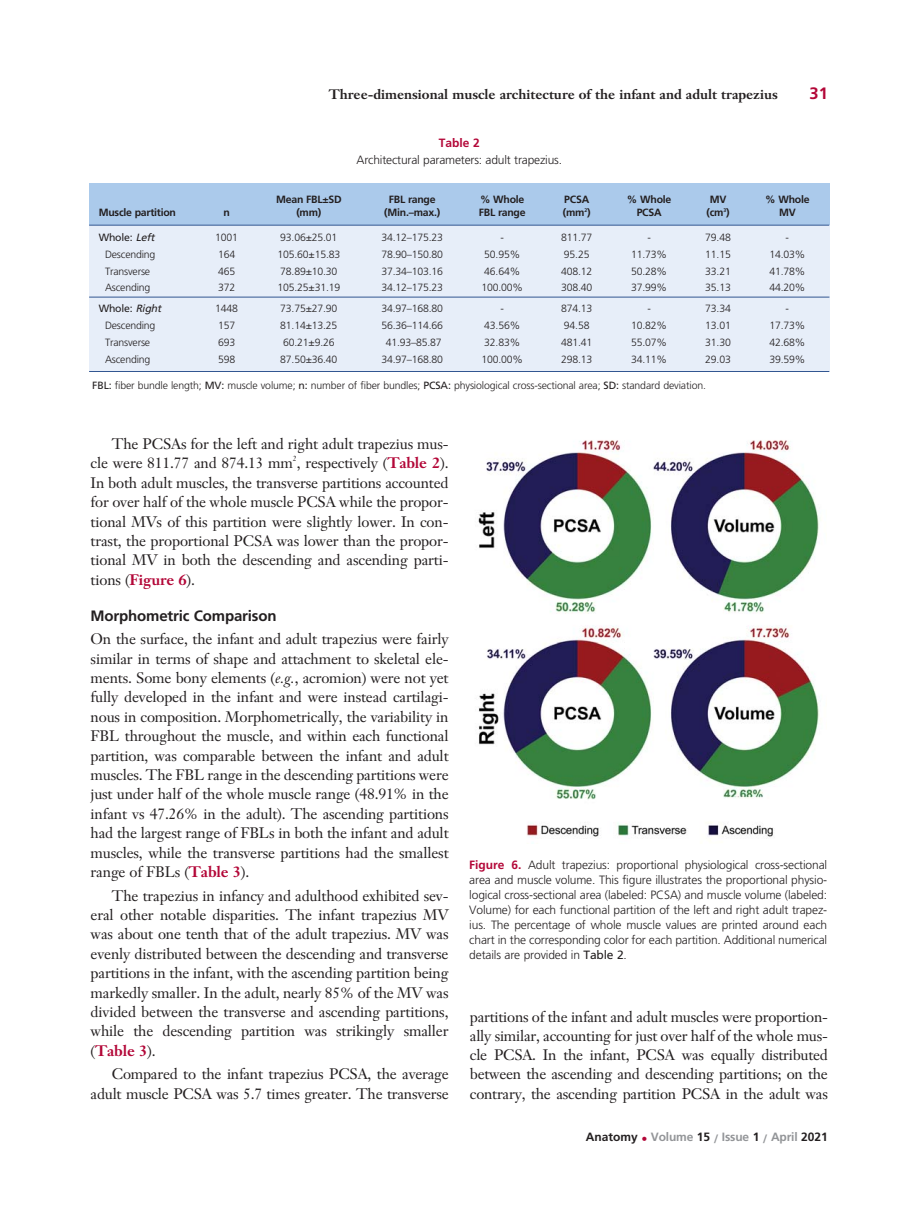
<style>
.page{position:relative;width:919px;height:1217px;background:#fff}
.page>*{position:absolute;margin:0;border:0;box-sizing:border-box;transform-origin:0 0}
.t1{font:700 16.5px "Frutiger";color:#b30738}
.t2{font:15px/19.4px "Janson Text";letter-spacing:-.01em;color:#231f20;text-align:justify}
.t3{font:700 15px "Frutiger";letter-spacing:-.01em;color:#231f20}
.t4{font:700 13.5px "Janson Text";color:#231f20}
.t5{font:300 12px/15px "Frutiger";letter-spacing:-.01em;color:#231f20;text-align:justify}
.t6{font:700 12px "Frutiger";letter-spacing:-.01em;color:#939598}
.t7{font:700 12px "Frutiger";color:#b30738}
.t8{font:300 10.5px "Frutiger";letter-spacing:-.015em;color:#231f20}
.t9{font:700 10.5px "Frutiger";letter-spacing:-.02em;color:#231f20}
.t10{font:10.5px "Frutiger";letter-spacing:-.015em;color:#231f20}
.t11{font:7.5px "Janson Text";color:#231f20}
.s1{font-style:italic}
.s2{font-weight:400}
.s3{font-weight:700;color:#b30738}
.s4{color:#231f20}
.s5{color:#b30738}
</style>
<div class="page">
<img style="left:478px;top:440px;width:341px;height:397px">
<div style="left:89px;top:224px;width:740px;height:147px;background:#e7eef9"></div>
<div style="left:89px;top:183px;width:740px;height:42px;background:#abcaeb"></div>
<hr style="left:89px;top:225px;width:740px;height:1px;background:#325691">
<hr style="left:89px;top:297px;width:740px;height:1px;background:#325691">
<hr style="left:89px;top:371px;width:740px;height:1px;background:#325691">
<p class="t4" style="left:329px;top:89px;width:450px">Three-dimensional muscle architecture of the infant and adult trapezius</p>
<p class="t1" style="left:809px;top:87px;width:20px">31</p>
<p class="t7" style="left:438px;top:138px;width:43px">Table 2</p>
<p class="t5" style="left:356px;top:153px;width:207px">Architectural parameters: adult trapezius.</p>
<p class="t9" style="left:276px;top:195px;width:67px">Mean FBL±SD</p>
<p class="t9" style="left:389px;top:195px;width:48px">FBL range</p>
<p class="t9" style="left:480px;top:195px;width:46px">% Whole</p>
<p class="t9" style="left:564px;top:195px;width:26px">PCSA</p>
<p class="t9" style="left:627px;top:195px;width:46px">% Whole</p>
<p class="t9" style="left:709px;top:195px;width:18px">MV</p>
<p class="t9" style="left:765px;top:195px;width:46px">% Whole</p>
<p class="t9" style="left:99px;top:208px;width:79px">Muscle partition</p>
<p class="t9" style="left:223px;top:208px;width:8px">n</p>
<p class="t9" style="left:296px;top:208px;width:26px">(mm)</p>
<p class="t9" style="left:384px;top:208px;width:57px">(Min.–max.)</p>
<p class="t9" style="left:479px;top:208px;width:48px">FBL range</p>
<p class="t9" style="left:563px;top:208px;width:29px">(mm<sup>2</sup>)</p>
<p class="t9" style="left:636px;top:208px;width:26px">PCSA</p>
<p class="t9" style="left:706px;top:208px;width:25px">(cm<sup>3</sup>)</p>
<p class="t9" style="left:779px;top:208px;width:18px">MV</p>
<p class="t10" style="left:99px;top:233px;width:59px">Whole: <span class="s1">Left</span></p>
<p class="t8" style="left:215px;top:233px;width:24px">1001</p>
<p class="t8" style="left:280px;top:233px;width:59px">93.06±25.01</p>
<p class="t8" style="left:381px;top:233px;width:63px">34.12–175.23</p>
<p class="t8" style="left:500px;top:233px;width:5px">-</p>
<p class="t8" style="left:561px;top:233px;width:33px">811.77</p>
<p class="t8" style="left:647px;top:233px;width:5px">-</p>
<p class="t8" style="left:705px;top:233px;width:27px">79.48</p>
<p class="t8" style="left:785px;top:233px;width:5px">-</p>
<p class="t8" style="left:105px;top:250px;width:52px">Descending</p>
<p class="t8" style="left:218px;top:250px;width:19px">164</p>
<p class="t8" style="left:277px;top:250px;width:64px">105.60±15.83</p>
<p class="t8" style="left:381px;top:250px;width:63px">78.90–150.80</p>
<p class="t8" style="left:484px;top:250px;width:37px">50.95%</p>
<p class="t8" style="left:564px;top:250px;width:27px">95.25</p>
<p class="t8" style="left:631px;top:250px;width:37px">11.73%</p>
<p class="t8" style="left:705px;top:250px;width:27px">11.15</p>
<p class="t8" style="left:769px;top:250px;width:37px">14.03%</p>
<p class="t8" style="left:105px;top:267px;width:47px">Transverse</p>
<p class="t8" style="left:218px;top:267px;width:19px">465</p>
<p class="t8" style="left:280px;top:267px;width:59px">78.89±10.30</p>
<p class="t8" style="left:381px;top:267px;width:63px">37.34–103.16</p>
<p class="t8" style="left:484px;top:267px;width:37px">46.64%</p>
<p class="t8" style="left:561px;top:267px;width:33px">408.12</p>
<p class="t8" style="left:631px;top:267px;width:37px">50.28%</p>
<p class="t8" style="left:705px;top:267px;width:27px">33.21</p>
<p class="t8" style="left:769px;top:267px;width:37px">41.78%</p>
<p class="t8" style="left:105px;top:283px;width:47px">Ascending</p>
<p class="t8" style="left:218px;top:283px;width:19px">372</p>
<p class="t8" style="left:277px;top:283px;width:64px">105.25±31.19</p>
<p class="t8" style="left:381px;top:283px;width:63px">34.12–175.23</p>
<p class="t8" style="left:481px;top:283px;width:43px">100.00%</p>
<p class="t8" style="left:561px;top:283px;width:33px">308.40</p>
<p class="t8" style="left:631px;top:283px;width:37px">37.99%</p>
<p class="t8" style="left:705px;top:283px;width:27px">35.13</p>
<p class="t8" style="left:769px;top:283px;width:37px">44.20%</p>
<p class="t10" style="left:99px;top:304px;width:66px">Whole: <span class="s1">Right</span></p>
<p class="t8" style="left:215px;top:304px;width:24px">1448</p>
<p class="t8" style="left:280px;top:304px;width:59px">73.75±27.90</p>
<p class="t8" style="left:381px;top:304px;width:63px">34.97–168.80</p>
<p class="t8" style="left:500px;top:304px;width:5px">-</p>
<p class="t8" style="left:561px;top:304px;width:33px">874.13</p>
<p class="t8" style="left:647px;top:304px;width:5px">-</p>
<p class="t8" style="left:705px;top:304px;width:27px">73.34</p>
<p class="t8" style="left:785px;top:304px;width:5px">-</p>
<p class="t8" style="left:105px;top:321px;width:52px">Descending</p>
<p class="t8" style="left:218px;top:321px;width:19px">157</p>
<p class="t8" style="left:280px;top:321px;width:59px">81.14±13.25</p>
<p class="t8" style="left:381px;top:321px;width:63px">56.36–114.66</p>
<p class="t8" style="left:484px;top:321px;width:37px">43.56%</p>
<p class="t8" style="left:564px;top:321px;width:27px">94.58</p>
<p class="t8" style="left:631px;top:321px;width:37px">10.82%</p>
<p class="t8" style="left:705px;top:321px;width:27px">13.01</p>
<p class="t8" style="left:769px;top:321px;width:37px">17.73%</p>
<p class="t8" style="left:105px;top:338px;width:47px">Transverse</p>
<p class="t8" style="left:218px;top:338px;width:19px">693</p>
<p class="t8" style="left:283px;top:338px;width:53px">60.21±9.26</p>
<p class="t8" style="left:385px;top:338px;width:58px">41.93–85.87</p>
<p class="t8" style="left:484px;top:338px;width:37px">32.83%</p>
<p class="t8" style="left:561px;top:338px;width:33px">481.41</p>
<p class="t8" style="left:631px;top:338px;width:37px">55.07%</p>
<p class="t8" style="left:705px;top:338px;width:27px">31.30</p>
<p class="t8" style="left:769px;top:338px;width:37px">42.68%</p>
<p class="t8" style="left:105px;top:354px;width:47px">Ascending</p>
<p class="t8" style="left:218px;top:354px;width:19px">598</p>
<p class="t8" style="left:280px;top:354px;width:59px">87.50±36.40</p>
<p class="t8" style="left:381px;top:354px;width:63px">34.97–168.80</p>
<p class="t8" style="left:481px;top:354px;width:43px">100.00%</p>
<p class="t8" style="left:561px;top:354px;width:33px">298.13</p>
<p class="t8" style="left:631px;top:354px;width:37px">34.11%</p>
<p class="t8" style="left:705px;top:354px;width:27px">29.03</p>
<p class="t8" style="left:769px;top:354px;width:37px">39.59%</p>
<p class="t8" style="left:92px;top:381px;width:615px"><span class="s2">FBL:</span> fiber bundle length; <span class="s2">MV:</span> muscle volume; <span class="s2">n:</span> number of fiber bundles; <span class="s2">PCSA:</span> physiological cross-sectional area; <span class="s2">SD:</span> standard deviation.</p>
<p class="t2" style="left:91px;top:435px;width:359px;text-align:right">The PCSAs for the left and right adult trapezius mus-<br>cle were 811.77 and 874.13 mm , respectively (<span class="s3">Table 2</span>).</p>
<p class="t11" style="left:293px;top:455px;width:5px">2</p>
<p class="t2" style="left:91px;top:474px;width:359px">In both adult muscles, the transverse partitions accounted for over half of the whole muscle PCSA while the propor&shy;tional MVs of this partition were slightly lower. In con&shy;trast, the proportional PCSA was lower than the propor&shy;tional MV in both the descending and ascending parti&shy;tions (<span class="s3">Figure 6</span>).</p>
<p class="t3" style="left:91px;top:609px;width:187px">Morphometric Comparison</p>
<p class="t2" style="left:91px;top:631px;width:359px">On the surface, the infant and adult trapezius were fairly similar in terms of shape and attachment to skeletal ele&shy;ments. Some bony elements (<span class="s1">e.g.</span>, acromion) were not yet fully developed in the infant and were instead cartilagi&shy;nous in composition. Morphometrically, the variability in FBL throughout the muscle, and within each functional partition, was comparable between the infant and adult muscles. The FBL range in the descending partitions were just under half of the whole muscle range (48.91% in the infant vs 47.26% in the adult). The ascending partitions had the largest range of FBLs in both the infant and adult muscles, while the transverse partitions had the smallest range of FBLs (<span class="s3">Table 3</span>).</p>
<p class="t2" style="left:91px;top:887px;width:359px;text-indent:21px">The trapezius in infancy and adulthood exhibited sev&shy;eral other notable disparities. The infant trapezius MV was about one tenth that of the adult trapezius. MV was evenly distributed between the descending and transverse partitions in the infant, with the ascending partition being markedly smaller. In the adult, nearly 85% of the MV was divided between the transverse and ascending partitions, while the descending partition was strikingly smaller (<span class="s3">Table 3</span>).</p>
<p class="t2" style="left:91px;top:1065px;width:359px;text-align:right">Compared to the infant trapezius PCSA, the average adult muscle PCSA was 5.7 times greater. The transverse</p>
<p class="t5" style="left:469px;top:858px;width:359px"><span class="s3">Figure 6.</span> Adult trapezius: proportional physiological cross-sectional area and muscle volume. This figure illustrates the proportional physio&shy;logical cross-sectional area (labeled: PCSA) and muscle volume (labeled:<br>Volume) for each functional partition of the left and right adult trapez&shy;ius. The percentage of whole muscle values are printed around each chart in the corresponding color for each partition. Additional numerical details are provided in <span class="s2">Table 2</span>.</p>
<p class="t2" style="left:470px;top:1008px;width:359px">partitions of the infant and adult muscles were proportion&shy;ally similar, accounting for just over half of the whole mus&shy;cle PCSA. In the infant, PCSA was equally distributed between the ascending and descending partitions; on the contrary, the ascending partition PCSA in the adult was</p>
<p class="t6" style="left:585px;top:1132px;width:244px"><span class="s4">Anatomy</span> <span class="s5">•</span> Volume <span class="s4">15</span> / Issue <span class="s4">1</span> / April <span class="s4">2021</span></p>
</div>
